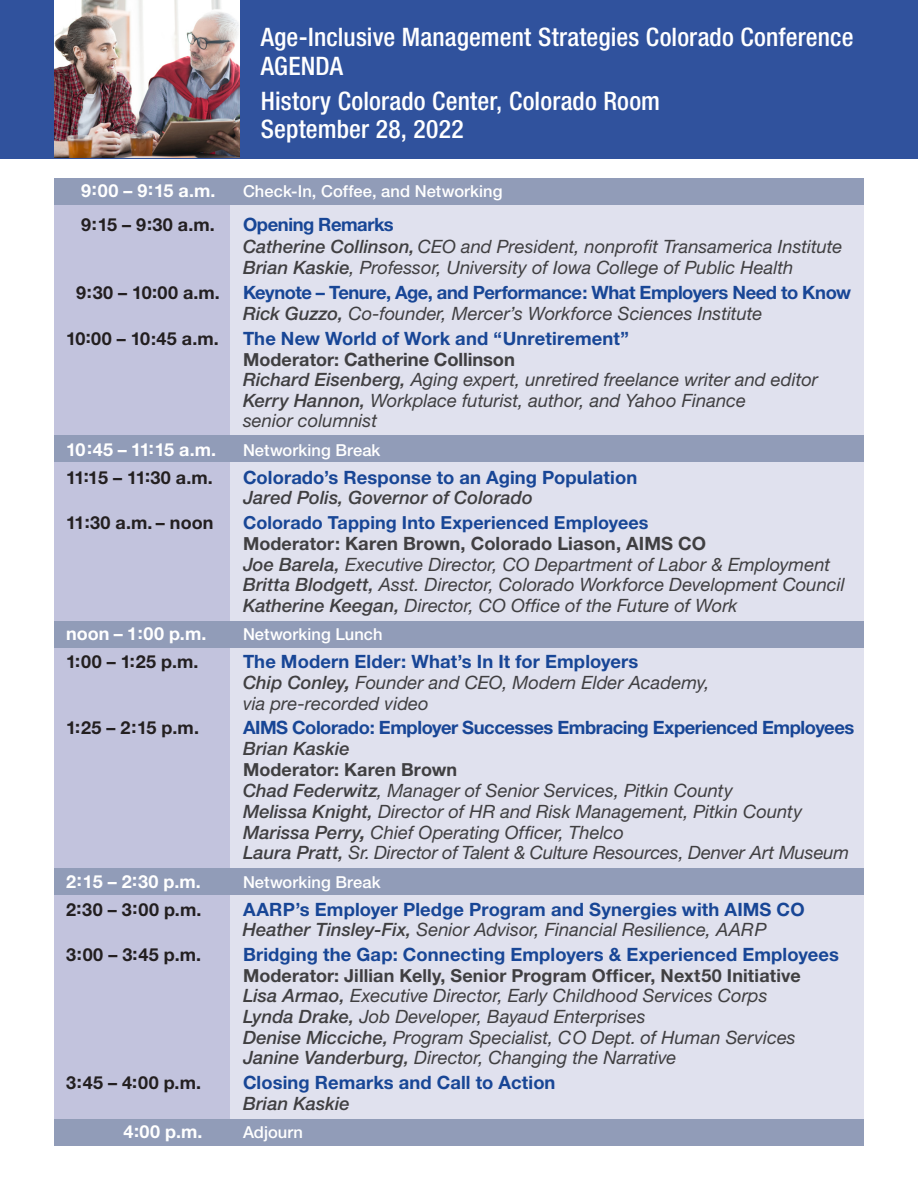
<style>
.page{position:relative;width:918px;height:1188px;background:#fff}
.page>*{position:absolute;margin:0;border:0;box-sizing:border-box;transform-origin:0 0}
.t1{font:500 condensed 25.5px "Helvetica Neue LT Std";letter-spacing:.005em;color:#fff}
.t2{font:italic 18.3px/20.7px "Helvetica Neue LT Std";color:#403f41}
.t3{font:700 18.3px/20.7px "Helvetica Neue LT Std";letter-spacing:.005em;color:#184696}
.t4{font:700 18.3px "Helvetica Neue LT Std";letter-spacing:-.025em;color:#184696}
.t5{font:italic 500 18.3px "Helvetica Neue LT Std";letter-spacing:.005em;color:#403f41}
.t6{font:700 18.3px "Helvetica Neue LT Std";letter-spacing:.005em;color:#403f41}
.t7{font:700 18px "Helvetica Neue LT Std";letter-spacing:.015em;color:#231f20}
.t8{font:700 18px "Helvetica Neue LT Std";letter-spacing:.005em;color:#403f41}
.t9{font:700 18px "Helvetica Neue LT Std";letter-spacing:.005em;color:#fff}
.t10{font:700 18px "Helvetica Neue LT Std";letter-spacing:.005em;color:#184696}
.t11{font:500 16.5px "Helvetica Neue LT Std";letter-spacing:.005em;color:#fff}
.s1{font-weight:500}
.s2{font-size:18px;color:#403f41}
.s3{color:#403f41}
.s4{font-size:18px}
.s5{font-weight:700}
</style>
<div class="page">
<div style="left:0;top:0;width:918px;height:158px;background:#30529d"></div>
<img style="left:54px;top:0;width:186px;height:158px">
<div style="left:229px;top:178px;width:635px;height:942px;background:#e0e1ee"></div>
<div style="left:54px;top:178px;width:176px;height:944px;background:#c2c3dd"></div>
<div style="left:54px;top:178px;width:810px;height:27px;background:#919cb8"></div>
<div style="left:54px;top:435px;width:810px;height:27px;background:#919cb8"></div>
<div style="left:54px;top:621px;width:810px;height:27px;background:#919cb8"></div>
<div style="left:54px;top:868px;width:810px;height:27px;background:#919cb8"></div>
<div style="left:54px;top:1119px;width:810px;height:27px;background:#919cb8"></div>
<p class="t9" style="left:81px;top:179px;width:136px">9:00 – 9:15 a.m.</p>
<p class="t7" style="left:81px;top:214px;width:135px">9:15 – 9:30 a.m.</p>
<p class="t7" style="left:76px;top:282px;width:145px">9:30 – 10:00 a.m.</p>
<p class="t7" style="left:66px;top:327px;width:154px">10:00 – 10:45 a.m.</p>
<p class="t9" style="left:66px;top:438px;width:152px">10:45 – 11:15 a.m.</p>
<p class="t7" style="left:66px;top:466px;width:148px">11:15 – 11:30 a.m.</p>
<p class="t7" style="left:66px;top:512px;width:149px">11:30 a.m. – noon</p>
<p class="t9" style="left:66px;top:623px;width:142px">noon – 1:00 p.m.</p>
<p class="t7" style="left:66px;top:651px;width:134px">1:00 – 1:25 p.m.</p>
<p class="t7" style="left:66px;top:717px;width:135px">1:25 – 2:15 p.m.</p>
<p class="t9" style="left:66px;top:870px;width:136px">2:15 – 2:30 p.m.</p>
<p class="t7" style="left:66px;top:898px;width:137px">2:30 – 3:00 p.m.</p>
<p class="t7" style="left:66px;top:944px;width:137px">3:00 – 3:45 p.m.</p>
<p class="t7" style="left:66px;top:1072px;width:137px">3:45 – 4:00 p.m.</p>
<p class="t9" style="left:123px;top:1121px;width:81px">4:00 p.m.</p>
<p class="t1" style="left:261px;top:22px;width:594px">Age-Inclusive Management Strategies Colorado Conference</p>
<p class="t1" style="left:261px;top:50px;width:84px">AGENDA</p>
<p class="t1" style="left:261px;top:86px;width:401px">History Colorado Center, Colorado Room</p>
<p class="t1" style="left:261px;top:114px;width:204px">September 28, 2022</p>
<p class="t11" style="left:243px;top:181px;width:261px">Check-In, Coffee, and Networking</p>
<p class="t4" style="left:243px;top:213px;width:152px">Opening Remarks</p>
<p class="t2" style="left:243px;top:236px;width:601px"><span class="s1">Catherine Collinson,</span> CEO and President, nonprofit Transamerica Institute</p>
<p class="t2" style="left:243px;top:257px;width:552px"><span class="s1">Brian Kaskie</span>, Professor, University of Iowa College of Public Health</p>
<p class="t4" style="left:243px;top:282px;width:610px">Keynote – Tenure, Age, and Performance: What Employers Need to Know</p>
<p class="t2" style="left:243px;top:303px;width:521px"><span class="s1">Rick Guzzo,</span> Co-founder, Mercer’s Workforce Sciences Institute</p>
<p class="t3" style="left:243px;top:328px;width:388px">The New World of Work and “Unretirement”<br><span class="s2">Moderator:</span> <span class="s3">Catherine Collinson</span></p>
<p class="t2" style="left:243px;top:369px;width:577px"><span class="s1">Richard Eisenberg,</span> Aging expert, unretired freelance writer and editor</p>
<p class="t2" style="left:243px;top:390px;width:505px"><span class="s1">Kerry Hannon,</span> Workplace futurist, author, and Yahoo Finance senior columnist</p>
<p class="t11" style="left:243px;top:440px;width:139px">Networking Break</p>
<p class="t3" style="left:243px;top:467px;width:396px">Colorado’s Response to an Aging Population</p>
<p class="t5" style="left:243px;top:487px;width:292px">Jared Polis, Governor of Colorado</p>
<p class="t10" style="left:243px;top:512px;width:407px">Colorado Tapping Into Experienced Employees</p>
<p class="t6" style="left:243px;top:532px;width:465px"><span class="s4">Moderator:</span> Karen Brown, Colorado Liason, AIMS CO</p>
<p class="t2" style="left:243px;top:554px;width:589px"><span class="s1">Joe Barela,</span> Executive Director, CO Department of Labor &amp; Employment</p>
<p class="t2" style="left:243px;top:574px;width:604px"><span class="s1">Britta Blodgett,</span> Asst. Director, Colorado Workforce Development Council</p>
<p class="t2" style="left:243px;top:595px;width:496px"><span class="s1">Katherine Keegan,</span> Director, CO Office of the Future of Work</p>
<p class="t11" style="left:243px;top:624px;width:141px">Networking Lunch</p>
<p class="t3" style="left:243px;top:651px;width:397px">The Modern Elder: What’s In It for Employers</p>
<p class="t2" style="left:243px;top:672px;width:468px"><span class="s1">Chip Conley</span><span class="s5">,</span> Founder and CEO, Modern Elder Academy, via pre-recorded video</p>
<p class="t4" style="left:243px;top:717px;width:613px">AIMS Colorado: Employer Successes Embracing Experienced Employees</p>
<p class="t5" style="left:243px;top:738px;width:108px">Brian Kaskie</p>
<p class="t8" style="left:243px;top:758px;width:216px">Moderator: Karen Brown</p>
<p class="t2" style="left:243px;top:780px;width:491px"><span class="s1">Chad Federwitz</span>, Manager of Senior Services, Pitkin County</p>
<p class="t2" style="left:243px;top:801px;width:561px"><span class="s1">Melissa Knight,</span> Director of HR and Risk Management, Pitkin County</p>
<p class="t2" style="left:243px;top:822px;width:383px"><span class="s1">Marissa Perry</span><span class="s5">,</span> Chief Operating Officer, Thelco</p>
<p class="t2" style="left:243px;top:842px;width:608px"><span class="s1">Laura Pratt,</span> Sr. Director of Talent &amp; Culture Resources, Denver Art Museum</p>
<p class="t11" style="left:243px;top:872px;width:139px">Networking Break</p>
<p class="t3" style="left:243px;top:898px;width:563px">AARP’s Employer Pledge Program and Synergies with AIMS CO</p>
<p class="t2" style="left:243px;top:919px;width:525px"><span class="s1">Heather Tinsley-Fix,</span> Senior Advisor, Financial Resilience, AARP</p>
<p class="t3" style="left:243px;top:944px;width:598px">Bridging the Gap: Connecting Employers &amp; Experienced Employees</p>
<p class="t8" style="left:243px;top:964px;width:559px">Moderator: Jillian Kelly, Senior Program Officer, Next50 Initiative</p>
<p class="t2" style="left:243px;top:985px;width:526px"><span class="s1">Lisa Armao,</span> Executive Director, Early Childhood Services Corps<br><span class="s1">Lynda Drake,</span> Job Developer, Bayaud Enterprises</p>
<p class="t2" style="left:243px;top:1027px;width:554px"><span class="s1">Denise Micciche,</span> Program Specialist, CO Dept. of Human Services</p>
<p class="t2" style="left:243px;top:1047px;width:435px"><span class="s1">Janine Vanderburg,</span> Director, Changing the Narrative</p>
<p class="t3" style="left:243px;top:1072px;width:314px">Closing Remarks and Call to Action</p>
<p class="t5" style="left:243px;top:1093px;width:108px">Brian Kaskie</p>
<p class="t11" style="left:243px;top:1122px;width:61px">Adjourn</p>
</div>
